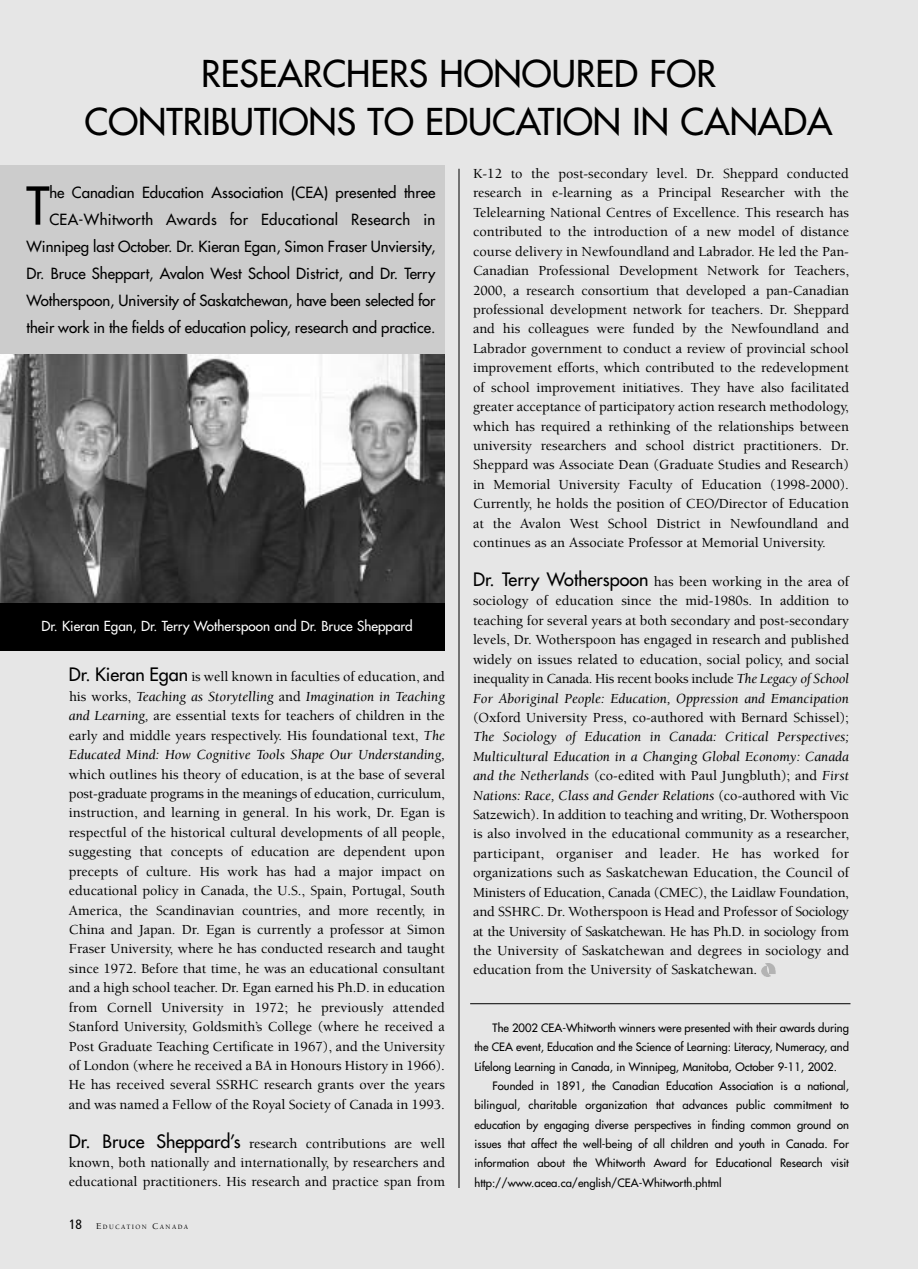
<style>
.page{position:relative;width:918px;height:1269px;background:#e6e6e6}
.page>*{position:absolute;margin:0;border:0;box-sizing:border-box;transform-origin:0 0}
.t1{font:50.85px "Futura";color:#000}
.t2{font:36px/48px "Futura";color:#000;text-align:center}
.t3{font:15px/27px "Futura";color:#000;text-align:right}
.t4{font:500 14.25px/19.5px "Berkeley";color:#000;text-align:justify}
.t5{font:13.5px "Futura";color:#fff}
.t6{font:11.25px/19.4px "Futura";color:#000;text-align:justify}
.t7{font:500 6.75px "Berkeley";letter-spacing:.205em;color:#000}
.s1{font-family:"Futura";font-weight:400;font-size:18px}
.s2{font-weight:400;font-style:italic}
.s3{font-family:"Frutiger";font-weight:400;font-stretch:condensed;font-size:13.5px}
.s4{font-size:9px}
</style>
<div class="page">
<hr style="left:459px;top:169px;width:1px;height:1019px;background:#000">
<hr style="left:470px;top:1003px;width:380px;height:1px;background:#000">
<img style="left:761px;top:963px;width:15px;height:14px">
<div style="left:0;top:165px;width:445px;height:466px;background:#ccc"></div>
<img style="left:0;top:354px;width:445px;height:249px">
<div style="left:0;top:603px;width:445px;height:47px;background:#000"></div>
<h2 class="t2" style="left:85px;top:52px;width:749px">RESEARCHERS HONOURED FOR<br>CONTRIBUTIONS TO EDUCATION IN CANADA</h2>
<p class="t3" style="left:26px;top:180px;width:410px">he Canadian Education Association (CEA) presented three CEA-Whitworth Awards for Educational Research in Winnipeg last October. Dr. Kieran Egan, Simon Fraser Unviersity, Dr. Bruce Sheppart, Avalon West School District, and Dr. Terry Wotherspoon, University of Saskatchewan, have been selected for their work in the fields of education policy, research and practice.</p>
<h1 class="t1" style="left:26px;top:181px;width:25px">T</h1>
<p class="t5" style="left:42px;top:619px;width:373px">Dr. Kieran Egan, Dr. Terry Wotherspoon and Dr. Bruce Sheppard</p>
<p class="t4" style="left:69px;top:668px;width:377px"><span class="s1">Dr. Kieran Egan</span> is well known in faculties of education, and his works, <span class="s2">Teaching as Storytelling</span> and <span class="s2">Imagination in Teaching and Learning,</span> are essential texts for teachers of children in the early and middle years respectively. His foundational text, <span class="s2">The Educated Mind: How Cognitive Tools Shape Our Understanding,</span></p>
<p class="t4" style="left:69px;top:766px;width:377px">which outlines his theory of education, is at the base of several post-graduate programs in the meanings of education, curriculum, instruction, and learning in general. In his work, Dr. Egan is respectful of the historical cultural developments of all people, suggesting that concepts of education are dependent upon precepts of culture. His work has had a major impact on educational policy in Canada, the U.S., Spain, Portugal, South America, the Scandinavian countries, and more recently, in China and Japan. Dr. Egan is currently a professor at Simon Fraser University, where he has conducted research and taught since 1972. Before that time, he was an educational consultant and a high school teacher. Dr. Egan earned his Ph.D. in education from Cornell University in 1972; he previously attended Stanford University, Goldsmith’s College (where he received a Post Graduate Teaching Certificate in 1967), and the University of London (where he received a BA in Honours History in 1966).<br>He has received several SSRHC research grants over the years and was named a Fellow of the Royal Society of Canada in 1993.</p>
<p class="t4" style="left:69px;top:1135px;width:377px"><span class="s1">Dr. Bruce Sheppard’s</span> research contributions are well known, both nationally and internationally, by researchers and educational practitioners. His research and practice span from</p>
<p class="t7" style="left:69px;top:1224px;width:121px"><span class="s3">18</span> <span class="s4">E</span>DUCATION <span class="s4">C</span>ANADA</p>
<p class="t4" style="left:473px;top:165px;width:378px">K-12 to the post-secondary level. Dr. Sheppard conducted research in e-learning as a Principal Researcher with the Telelearning National Centres of Excellence. This research has contributed to the introduction of a new model of distance course delivery in Newfoundland and Labrador. He led the Pan-Canadian Professional Development Network for Teachers, 2000, a research consortium that developed a pan-Canadian professional development network for teachers. Dr. Sheppard and his colleagues were funded by the Newfoundland and Labrador government to conduct a review of provincial school improvement efforts, which contributed to the redevelopment of school improvement initiatives. They have also facilitated greater acceptance of participatory action research methodology, which has required a rethinking of the relationships between university researchers and school district practitioners. Dr.<br>Sheppard was Associate Dean (Graduate Studies and Research) in Memorial University Faculty of Education (1998-2000).<br>Currently, he holds the position of CEO/Director of Education at the Avalon West School District in Newfoundland and continues as an Associate Professor at Memorial University.</p>
<p class="t4" style="left:473px;top:573px;width:378px"><span class="s1">Dr. Terry Wotherspoon</span> has been working in the area of sociology of education since the mid-1980s. In addition to teaching for several years at both secondary and post-secondary levels, Dr. Wotherspoon has engaged in research and published widely on issues related to education, social policy, and social inequality in Canada. His recent books include <span class="s2">The Legacy of School For Aboriginal People: Education, Oppression and Emancipation</span></p>
<p class="t4" style="left:473px;top:709px;width:377px">(Oxford University Press, co-authored with Bernard Schissel);</p>
<p class="t4" style="left:473px;top:728px;width:378px"><span class="s2">The Sociology of Education in Canada: Critical Perspectives; Multicultural Education in a Changing Global Economy: Canada and the Netherlands</span> (co-edited with Paul Jungbluth); and <span class="s2">First Nations: Race, Class and Gender Relations</span> (co-authored with Vic Satzewich). In addition to teaching and writing, Dr. Wotherspoon is also involved in the educational community as a researcher, participant, organiser and leader. He has worked for organizations such as Saskatchewan Education, the Council of Ministers of Education, Canada (CMEC), the Laidlaw Foundation, and SSHRC. Dr. Wotherspoon is Head and Professor of Sociology at the University of Saskatchewan. He has Ph.D. in sociology from the University of Saskatchewan and degrees in sociology and education from the University of Saskatchewan.</p>
<p class="t6" style="left:475px;top:1019px;width:376px;text-indent:18px">The 2002 CEA-Whitworth winners were presented with their awards during the CEA event, Education and the Science of Learning: Literacy, Numeracy, and Lifelong Learning in Canada, in Winnipeg, Manitoba, October 9-11, 2002.</p>
<p class="t6" style="left:475px;top:1077px;width:376px;text-indent:18px">Founded in 1891, the Canadian Education Association is a national, bilingual, charitable organization that advances public commitment to education by engaging diverse perspectives in finding common ground on issues that affect the well-being of all children and youth in Canada. For information about the Whitworth Award for Educational Research visit http://www.acea.ca/english/CEA-Whitworth.phtml</p>
</div>
